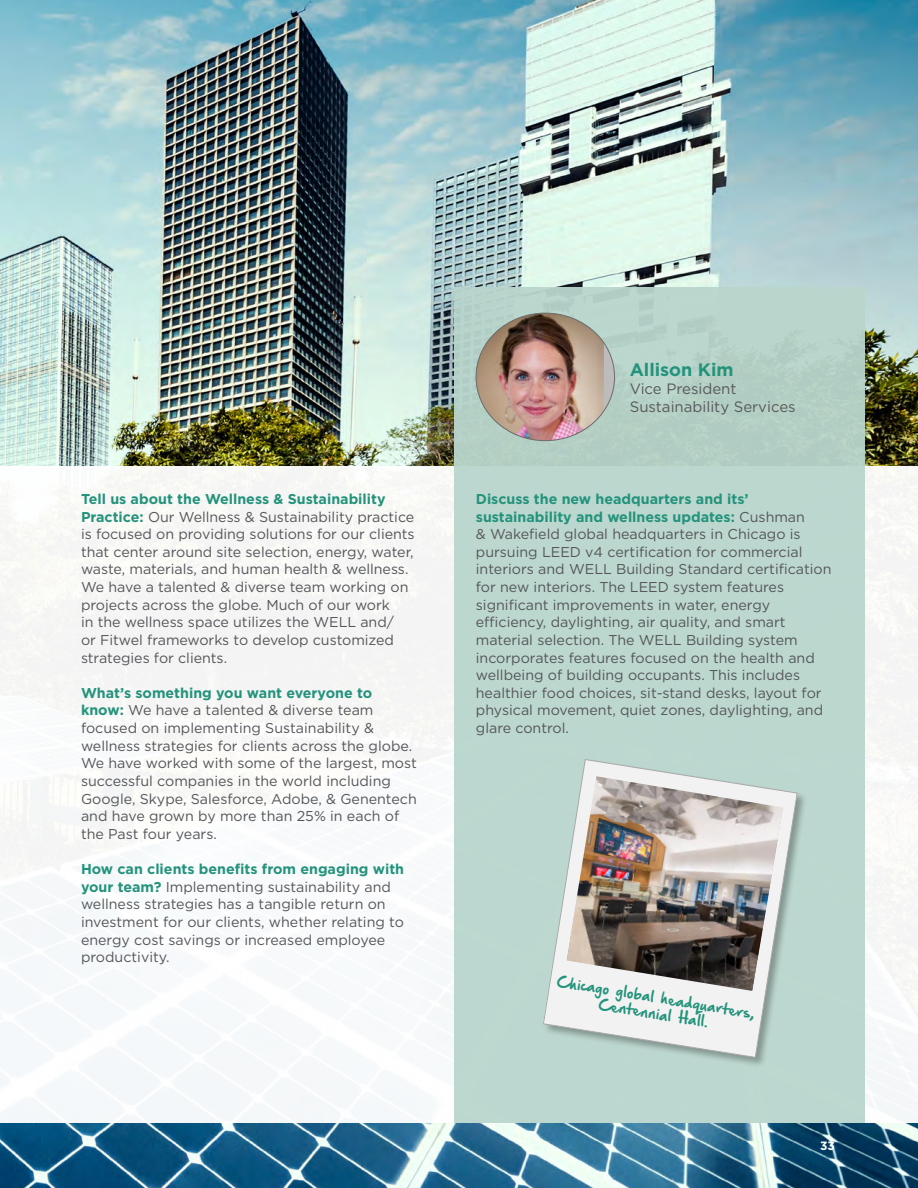
<style>
.page{position:relative;width:918px;height:1188px;background:#fff}
.page>*{position:absolute;margin:0;border:0;box-sizing:border-box;transform-origin:0 0}
.t1{font:700 18px "Gotham";color:#24937c}
.t2{font:15px/18px "Gotham";color:#58595b}
.t3{font:14.25px/17.7px "Gotham";color:#55565a}
.t4{font:700 14.25px/17.7px "Gotham";color:#24937c}
.t5{font:13.5px/16.2px "Hand Of Sean Demo";color:#24937c;text-align:center}
.t6{font:700 12px "Gotham";color:#fff}
.s1{font-weight:700;color:#24937c}
.s2{font-weight:400;color:#55565a}
</style>
<div class="page">
<img style="left:0;top:0;width:918px;height:1188px">
<div style="left:0;top:467px;width:918px;height:656px;background:#f7f8f9"></div>
<div style="left:455px;top:287px;width:410px;height:836px;background:#b9d6cd"></div>
<div style="left:476px;top:313px;width:139px;height:128px;background:#bdbbbb;border-radius:50%"></div>
<img style="left:476px;top:313px;width:128px;height:128px">
<div style="left:542px;top:758px;width:266px;height:310px;background:#000;opacity:.3"></div>
<svg style="left:543px;top:759px;width:255px;height:299px"></svg>
<img style="left:567px;top:776px;width:216px;height:215px">
<p class="t3" style="left:81px;top:490px;width:335px"><span class="s1">Tell us about the Wellness &amp; Sustainability Practice:</span> Our Wellness &amp; Sustainability practice is focused on providing solutions for our clients that center around site selection, energy, water, waste, materials, and human health &amp; wellness.<br>We have a talented &amp; diverse team working on projects across the globe. M uch of our work<br>in the wellness space utilizes the WELL</p>
<p class="t3" style="left:81px;top:613px;width:315px;text-align:justify;text-indent:279px">and/ or Fitwel frameworks to develop customized strategies for clients.</p>
<p class="t3" style="left:81px;top:684px;width:337px"><span class="s1">What’s something you want everyone to know:</span> We have a talented &amp; diverse team focused on implementing Sustainability &amp; wellness strategies for clients across the globe.<br>We have worked with some of the largest, most successful companies in the world including Google, Skype, Salesforce, Adobe, &amp; Genentech and have grown by more than 25% in each of the Past four years.</p>
<p class="t3" style="left:81px;top:860px;width:325px"><span class="s1">How can clients benefits from engaging with your team?</span> I mplementing sustainability and wellness strategies has a tangible return on investment for our clients, whether relating to energy cost savings or increased employee productivity.</p>
<p class="t1" style="left:630px;top:358px;width:105px">Allison Kim</p>
<p class="t2" style="left:630px;top:379px;width:167px">Vice President<br>Sustainability Services</p>
<p class="t4" style="left:476px;top:490px;width:331px">Discuss the new headquarters and its’ sustainability and wellness updates: <span class="s2">Cushman &amp; Wakefield global headquarters in Chicago is pursuing LEE</span></p>
<p class="t3" style="left:476px;top:543px;width:328px;text-indent:94px">D v4 certification for commercial interiors and WELL</p>
<p class="t3" style="left:476px;top:560px;width:357px;text-indent:140px">Building Standard certification for new interiors. The LEE</p>
<p class="t3" style="left:476px;top:578px;width:311px;text-indent:182px">D system features significant improvements in water, energy efficiency, daylighting, air quality, and smart material selection. The WELL</p>
<p class="t3" style="left:476px;top:631px;width:349px;text-indent:210px">Building system incorporates features focused on the health and wellbeing of building occupants. This includes healthier food choices, sit-stand desks, layout for physical movement, quiet zones, daylighting, and glare control.</p>
<p class="t5" style="left:558px;top:974px;width:202px;rotate:9deg">Chicago global headquarters,<br>Centennial Hall.</p>
<p class="t6" style="left:820px;top:1138px;width:16px">33</p>
</div>
